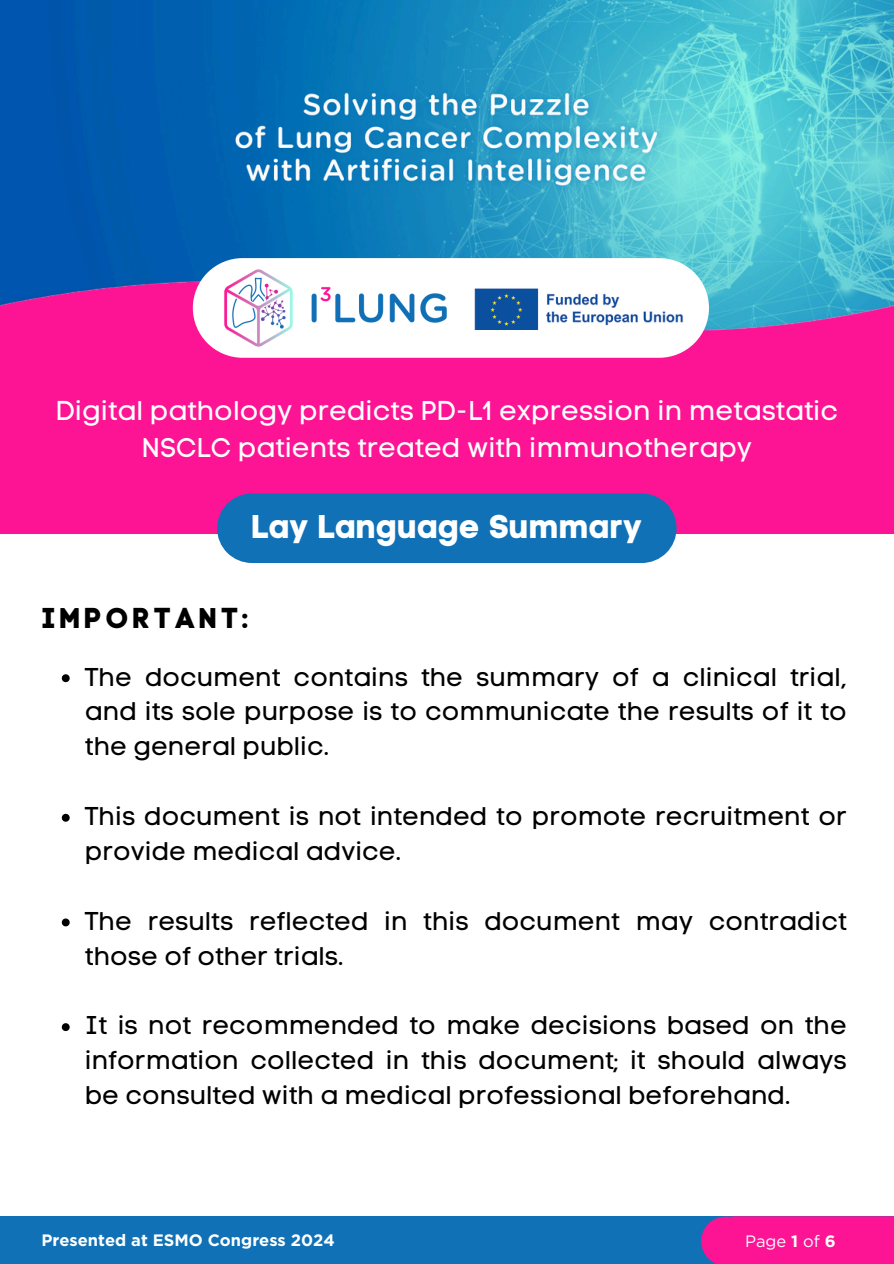
<style>
.page{position:relative;width:894px;height:1264px;background:#fff}
.page>*{position:absolute;margin:0;border:0;box-sizing:border-box;transform-origin:0 0}
.t1{font:32.85px "Code Pro Bold LC";color:#fff}
.t2{font:28.5px "Code Pro Bold LC";letter-spacing:.13em;color:#000}
.t3{font:27px/37.2px "Code Pro Normal LC";color:#fff;text-align:center}
.t4{font:25.5px/34.8px "Code Pro Normal LC";color:#000;text-align:justify}
.t5{font:700 16.5px "Gotham";color:#fff}
.t6{font:16.5px "Gotham";color:#fff}
.s1{font-weight:700}
</style>
<div class="page">
<div style="left:0;top:1216px;width:893px;height:47px;background:#1071b6"></div>
<div style="left:0;top:269px;width:893px;height:265px;background:#fd1494"></div>
<img style="left:0;top:0;width:893px;height:331px">
<svg style="left:193px;top:258px;width:515px;height:100px;fill:#fff"></svg>
<div style="left:701px;top:1216px;width:192px;height:47px;background:#fd1494"></div>
<div style="left:217px;top:493px;width:459px;height:70px;background:#1071b6"></div>
<img style="left:473px;top:286px;width:213px;height:44px">
<img style="left:197px;top:251px;width:276px;height:107px">
<svg style="left:62px;top:674px;width:8px;height:8px"></svg>
<svg style="left:62px;top:813px;width:8px;height:8px"></svg>
<svg style="left:62px;top:918px;width:8px;height:8px"></svg>
<svg style="left:62px;top:1023px;width:8px;height:8px"></svg>
<h2 class="t3" style="left:55px;top:391px;width:784px">Digital pathology predicts PD-L1 expression in metastatic<br>NSCLC patients treated with immunotherapy</h2>
<p class="t1" style="left:251px;top:507px;width:393px">Lay Language Summary</p>
<p class="t2" style="left:42px;top:601px;width:209px">IMPORTANT:</p>
<p class="t4" style="left:85px;top:659px;width:763px">The document contains the summary of a clinical trial, and its sole purpose is to communicate the results of it to the general public.</p>
<p class="t4" style="left:85px;top:798px;width:763px">This document is not intended to promote recruitment or provide medical advice.</p>
<p class="t4" style="left:85px;top:903px;width:763px">The results reflected in this document may contradict those of other trials.</p>
<p class="t4" style="left:85px;top:1008px;width:763px">It is not recommended to make decisions based on the information collected in this document; it should always be consulted with a medical professional beforehand.</p>
<p class="t5" style="left:42px;top:1232px;width:295px">Presented at ESMO Congress 2024</p>
<p class="t6" style="left:744px;top:1230px;width:92px">Page <span class="s1">1</span> of <span class="s1">6</span></p>
</div>
